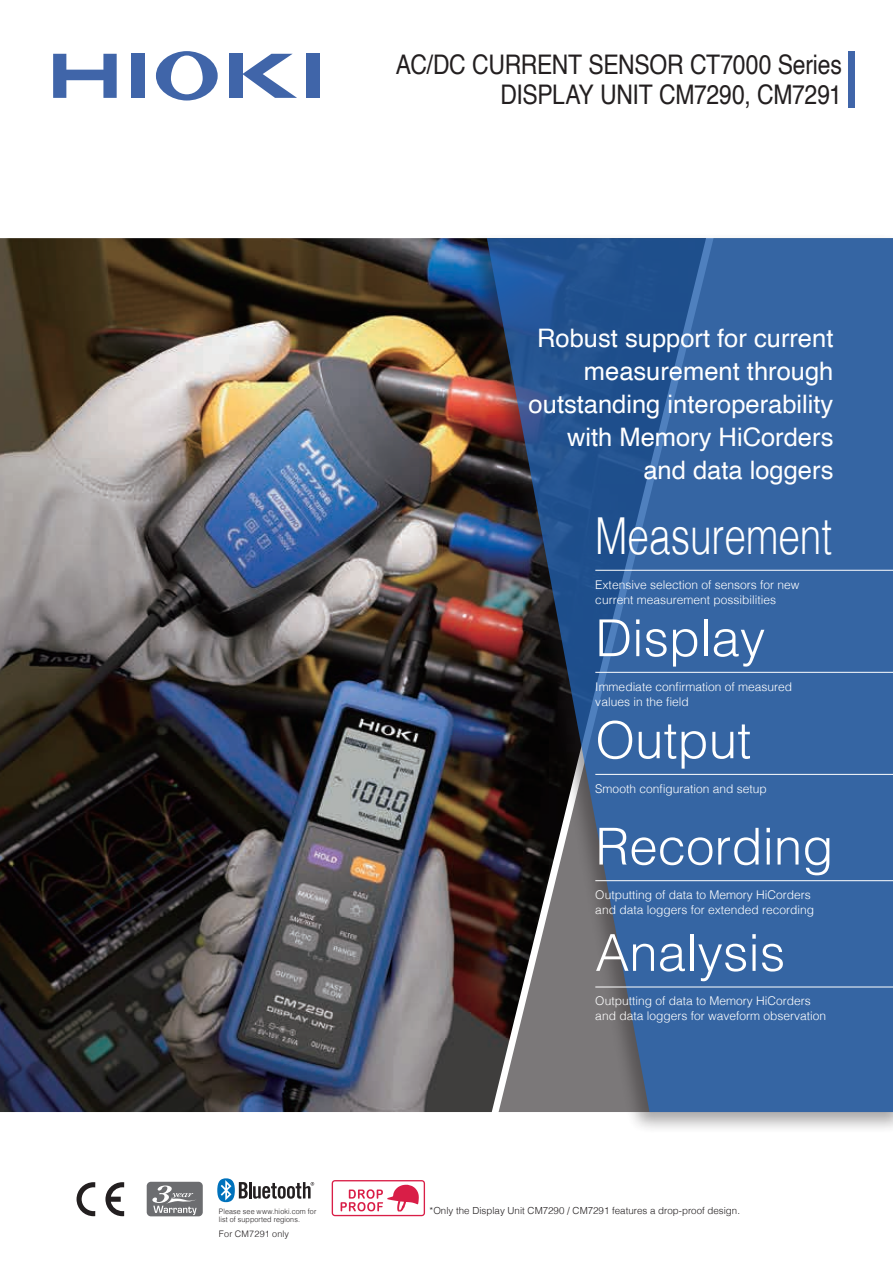
<style>
.page{position:relative;width:893px;height:1263px;background:#fff}
.page>*{position:absolute;margin:0;border:0;box-sizing:border-box;transform-origin:0 0}
.t1{font:300 51px "Helvetica";color:#fff}
.t2{font:300 51px "Helvetica";color:#fff;scale:.76 1}
.t3{font:27px/30px "Helvetica";letter-spacing:-.015em;color:#231f20;text-align:right;scale:.85 1}
.t4{font:25.5px/33px "Helvetica";color:#fff;text-align:right}
.t5{font:300 12px/15px "Helvetica";color:#fff}
.t6{font:300 9.75px "Helvetica";color:#231f20}
.t7{font:300 9px "Helvetica";letter-spacing:.015em;color:#231f20}
.t8{font:300 7.5px/7.5px "Helvetica";letter-spacing:.015em;color:#231f20;scale:.95 1}
</style>
<div class="page">
<img style="left:0;top:238px;width:465px;height:874px">
<div style="left:465px;top:232px;width:428px;height:903px;background:#231f20;opacity:.5"></div>
<svg style="left:487px;top:238px;width:406px;height:874px;background:#375c8e"></svg>
<svg style="left:77px;top:1182px;width:18px;height:34px"></svg>
<svg style="left:105px;top:1182px;width:19px;height:34px"></svg>
<svg style="left:53px;top:54px;width:64px;height:44px"></svg>
<div style="left:131px;top:54px;width:13px;height:44px;background:#4065a9"></div>
<svg style="left:156px;top:51px;width:62px;height:50px"></svg>
<div style="left:229px;top:54px;width:13px;height:44px;background:#4065a9"></div>
<svg style="left:242px;top:54px;width:55px;height:44px"></svg>
<div style="left:306px;top:54px;width:13px;height:44px;background:#4065a9"></div>
<svg style="left:217px;top:1178px;width:97px;height:24px"></svg>
<div style="left:147px;top:1182px;width:56px;height:34px;background:#6c6d70;border-radius:4px"></div>
<svg style="left:152px;top:1185px;width:45px;height:30px"></svg>
<div style="left:848px;top:51px;width:7px;height:57px;background:#4065a9"></div>
<hr style="left:595px;top:570px;width:298px;height:1px;background:#fff">
<hr style="left:595px;top:672px;width:298px;height:1px;background:#fff">
<hr style="left:595px;top:774px;width:298px;height:1px;background:#fff">
<hr style="left:595px;top:880px;width:298px;height:1px;background:#fff">
<hr style="left:595px;top:986px;width:298px;height:1px;background:#fff">
<svg style="left:332px;top:1180px;width:93px;height:36px"></svg>
<h2 class="t3" style="left:396px;top:51px;width:526px">AC/DC CURRENT SENSOR CT7000 Series<br>DISPLAY UNIT CM7290, CM7291</h2>
<p class="t8" style="left:219px;top:1207px;width:104px">Please see www.hioki.com for list of supported regions.</p>
<p class="t7" style="left:219px;top:1226px;width:72px">For CM7291 only</p>
<h3 class="t4" style="left:529px;top:322px;width:306px">Robust support for current measurement through outstanding interoperability with Memory HiCorders and data loggers</h3>
<h1 class="t2" style="left:595px;top:493px;width:313px">Measurement</h1>
<p class="t5" style="left:595px;top:576px;width:206px">Extensive selection of sensors for new current measurement possibilities</p>
<h1 class="t1" style="left:595px;top:595px;width:171px">Display</h1>
<p class="t5" style="left:595px;top:678px;width:198px">Immediate confirmation of measured values in the field</p>
<h1 class="t1" style="left:595px;top:697px;width:157px">Output</h1>
<p class="t5" style="left:595px;top:780px;width:173px">Smooth configuration and setup</p>
<h1 class="t1" style="left:595px;top:803px;width:240px">Recording</h1>
<p class="t5" style="left:595px;top:886px;width:220px">Outputting of data to Memory HiCorders and data loggers for extended recording</p>
<h1 class="t1" style="left:595px;top:909px;width:191px">Analysis</h1>
<p class="t5" style="left:595px;top:993px;width:232px">Outputting of data to Memory HiCorders and data loggers for waveform observation</p>
<p class="t6" style="left:430px;top:1202px;width:312px">*Only the Display Unit CM7290 / CM7291 features a drop-proof design.</p>
</div>
